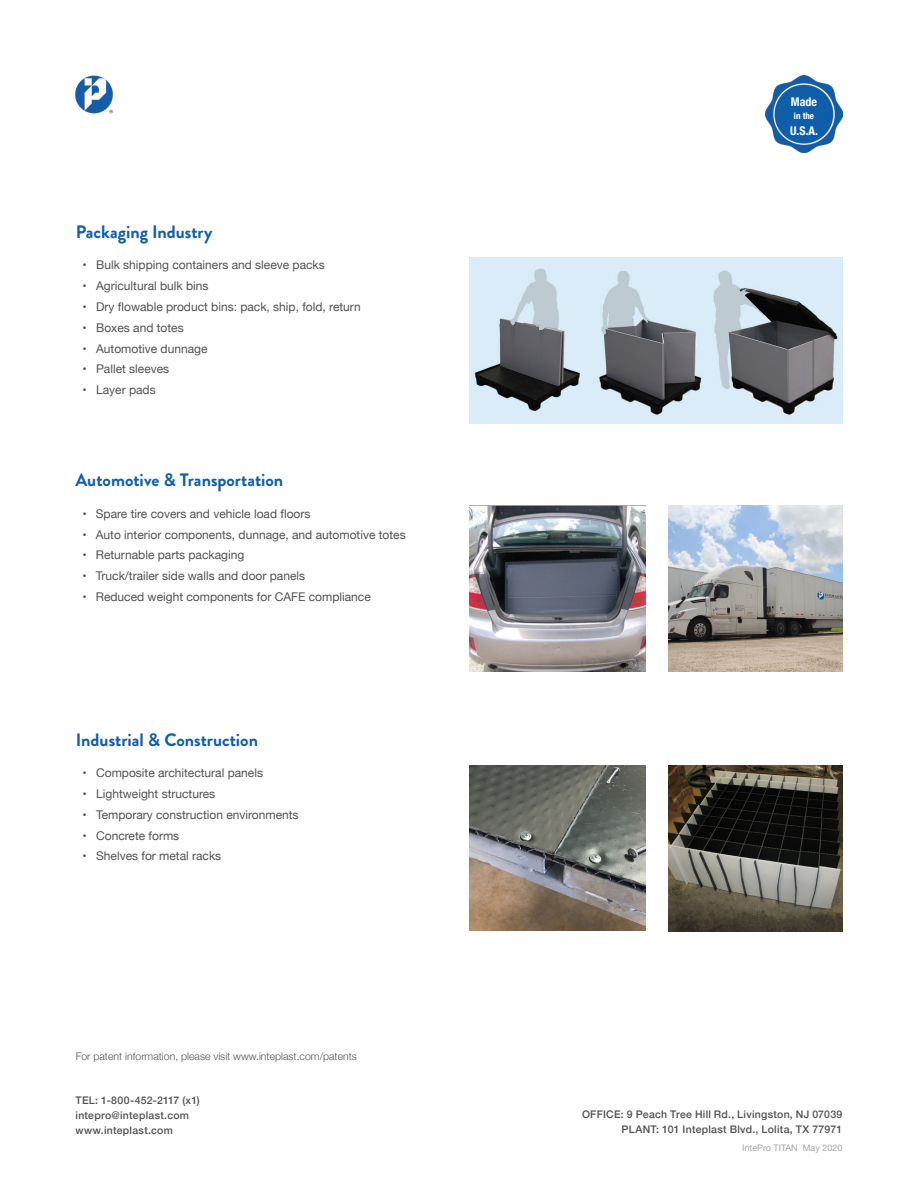
<style>
.page{position:relative;width:918px;height:1188px;background:#fff}
.page>*{position:absolute;margin:0;border:0;box-sizing:border-box;transform-origin:0 0}
.t1{font:700 18px "Brandon Grotesque";color:#105da9}
.t2{font:12px "Helvetica Neue";color:#515151}
.t3{font:700 condensed 12px "Helvetica Neue";color:#fff}
.t4{font:500 10.5px/15px "Helvetica Neue";letter-spacing:.025em;color:#515151;text-align:right}
.t5{font:300 10.5px "Helvetica Neue";color:#515151}
.t6{font:9px "Helvetica Neue";color:#a8a4a4}
.t7{font:700 condensed 9px "Helvetica Neue";color:#fff}
</style>
<div class="page">
<img style="left:75px;top:75px;width:38px;height:39px">
<img style="left:765px;top:76px;width:77px;height:76px">
<img style="left:470px;top:506px;width:175px;height:165px">
<img style="left:669px;top:506px;width:173px;height:165px">
<img style="left:470px;top:765px;width:175px;height:166px">
<img style="left:470px;top:257px;width:372px;height:166px">
<img style="left:669px;top:765px;width:173px;height:166px">
<h1 class="t1" style="left:76px;top:219px;width:138px">Packaging Industry</h1>
<p class="t2" style="left:83px;top:256px;width:244px">• Bulk shipping containers and sleeve packs</p>
<p class="t2" style="left:83px;top:277px;width:127px">• Agricultural bulk bins</p>
<p class="t2" style="left:83px;top:298px;width:280px">• Dry flowable product bins: pack, ship, fold, return</p>
<p class="t2" style="left:83px;top:319px;width:103px">• Boxes and totes</p>
<p class="t2" style="left:83px;top:340px;width:126px">• Automotive dunnage</p>
<p class="t2" style="left:83px;top:361px;width:88px">• Pallet sleeves</p>
<p class="t2" style="left:83px;top:381px;width:75px">• Layer pads</p>
<h1 class="t1" style="left:76px;top:467px;width:209px">Automotive &amp; Transportation</h1>
<p class="t2" style="left:82px;top:505px;width:230px">• Spare tire covers and vehicle load floors</p>
<p class="t2" style="left:82px;top:526px;width:325px">• Auto interior components, dunnage, and automotive totes</p>
<p class="t2" style="left:82px;top:546px;width:163px">• Returnable parts packaging</p>
<p class="t2" style="left:82px;top:567px;width:224px">• Truck/trailer side walls and door panels</p>
<p class="t2" style="left:82px;top:588px;width:290px">• Reduced weight components for CAFE compliance</p>
<h1 class="t1" style="left:76px;top:727px;width:184px">Industrial &amp; Construction</h1>
<p class="t2" style="left:83px;top:764px;width:182px">• Composite architectural panels</p>
<p class="t2" style="left:83px;top:785px;width:134px">• Lightweight structures</p>
<p class="t2" style="left:83px;top:806px;width:218px">• Temporary construction environments</p>
<p class="t2" style="left:83px;top:827px;width:98px">• Concrete forms</p>
<p class="t2" style="left:83px;top:848px;width:140px">• Shelves for metal racks</p>
<p class="t5" style="left:76px;top:1047px;width:283px">For patent information, please visit www.inteplast.com/patents</p>
<p class="t4" style="left:76px;top:1092px;width:126px;text-align:left">TEL: 1-800-452-2117 (x1) intepro@inteplast.com www.inteplast.com</p>
<p class="t3" style="left:791px;top:92px;width:28px">Made</p>
<p class="t7" style="left:794px;top:108px;width:22px">in the</p>
<p class="t3" style="left:790px;top:121px;width:29px">U.S.A.</p>
<p class="t4" style="left:582px;top:1105px;width:262px">OFFICE: 9 Peach Tree Hill Rd., Livingston, NJ 07039<br>PLANT: 101 Inteplast Blvd., Lolita, TX 77971</p>
<p class="t6" style="left:742px;top:1142px;width:102px">IntePro TITAN May 2020</p>
</div>
